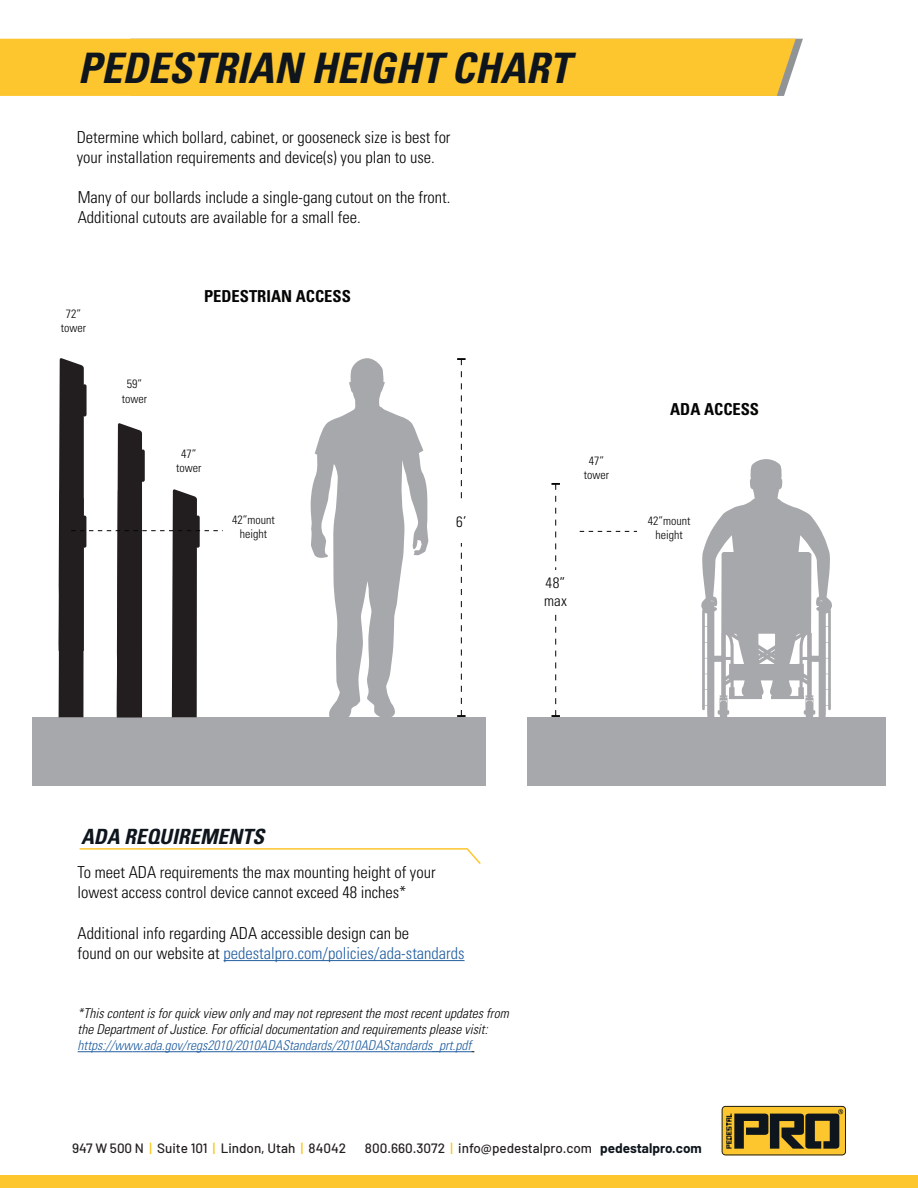
<style>
.page{position:relative;width:918px;height:1188px;background:#fff}
.page>*{position:absolute;margin:0;border:0;box-sizing:border-box;transform-origin:0 0}
.t1{font:italic 700 condensed 42px "Univers LT Std";color:#0e151d}
.t2{font:italic 700 condensed 21px "Univers LT Std";color:#0e151d}
.t3{font:300 condensed 16.5px/19.8px "Univers LT Std";color:#050504}
.t4{font:700 condensed 16.5px "Univers LT Std";color:#050504}
.t5{font:300 condensed 15px/18px "Univers LT Std";color:#050504}
.t6{font:italic 300 condensed 13.5px/16.2px "Univers LT Std";color:#050504}
.t7{font:500 13.5px "Barlow";color:#231f20}
.t8{font:italic 300 condensed 13.5px "Univers LT Std";color:#235fa0}
.t9{font:300 condensed 12px/14.4px "Univers LT Std";color:#050504;text-align:center}
.s1{color:#235fa0}
.s2{color:#fac417}
.s3{font-weight:700;color:#0e151d}
</style>
<div class="page">
<div style="left:0;top:39px;width:796px;height:57px;background:#fec62e"></div>
<div style="left:0;top:1176px;width:918px;height:12px;background:#fec62e"></div>
<div style="left:528px;top:717px;width:358px;height:69px;background:#a6a8ab"></div>
<div style="left:32px;top:717px;width:453px;height:69px;background:#a6a8ab"></div>
<svg style="left:457px;top:358px;width:9px;height:359px"></svg>
<div style="left:447px;top:501px;width:28px;height:42px;background:#fff"></div>
<svg style="left:551px;top:483px;width:9px;height:234px"></svg>
<div style="left:541px;top:570px;width:29px;height:42px;background:#fff"></div>
<svg style="left:58px;top:358px;width:165px;height:359px"></svg>
<hr style="left:224px;top:960px;width:241px;height:1px;background:#235fa0">
<svg style="left:722px;top:1106px;width:124px;height:49px;background:#8c7226"></svg>
<svg style="left:580px;top:531px;width:57px;height:1px"></svg>
<hr style="left:78px;top:1051px;width:54px;height:1px;background:#235fa0">
<hr style="left:141px;top:1051px;width:330px;height:1px;background:#235fa0">
<svg style="left:79px;top:848px;width:402px;height:16px"></svg>
<svg style="left:310px;top:358px;width:118px;height:359px"></svg>
<svg style="left:701px;top:459px;width:131px;height:258px"></svg>
<h1 class="t1" style="left:78px;top:43px;width:494px">PEDESTRIAN HEIGHT CHART</h1>
<p class="t3" style="left:77px;top:127px;width:375px">Determine which bollard, cabinet, or gooseneck size is best for your installation requirements and device(s) you plan to use.</p>
<p class="t3" style="left:78px;top:188px;width:374px">Many of our bollards include a single-gang cutout on the front.<br>Additional cutouts are available for a small fee.</p>
<p class="t9" style="left:61px;top:307px;width:27px">72” tower</p>
<p class="t4" style="left:204px;top:286px;width:148px">PEDESTRIAN ACCESS</p>
<p class="t9" style="left:122px;top:377px;width:27px">59” tower</p>
<p class="t9" style="left:176px;top:446px;width:27px">47” tower</p>
<p class="t9" style="left:232px;top:513px;width:44px">42”mount height</p>
<p class="t5" style="left:456px;top:513px;width:12px">6’</p>
<p class="t9" style="left:584px;top:453px;width:27px">47” tower</p>
<p class="t5" style="left:544px;top:573px;width:24px">48” max</p>
<p class="t4" style="left:670px;top:399px;width:90px">ADA ACCESS</p>
<p class="t9" style="left:648px;top:513px;width:44px">42”mount height</p>
<p class="t2" style="left:81px;top:824px;width:185px">ADA REQUIREMENTS</p>
<p class="t3" style="left:78px;top:863px;width:359px">To meet ADA requirements the max mounting height of your lowest access control device cannot exceed 48 inches*</p>
<p class="t3" style="left:78px;top:924px;width:388px">Additional info regarding ADA accessible design can be<br>found on our website at <span class="s1">pedestalpro.com/policies/ada-standards</span></p>
<p class="t6" style="left:78px;top:1005px;width:433px">*This content is for quick view only and may not represent the most recent updates from the Department of Justice. For official documentation and requirements please visit:</p>
<p class="t8" style="left:78px;top:1038px;width:395px">https://www.ada.gov/regs2010/2010ADAStandards/2010ADAStandards_prt.pdf</p>
<p class="t7" style="left:72px;top:1139px;width:276px">947 W 500 N <span class="s2">|</span> Suite 101 <span class="s2">|</span> Lindon, Utah <span class="s2">|</span> 84042</p>
<p class="t7" style="left:365px;top:1139px;width:338px">800.660.3072 <span class="s2">|</span> info@pedestalpro.com <span class="s3">pedestalpro.com</span></p>
</div>
